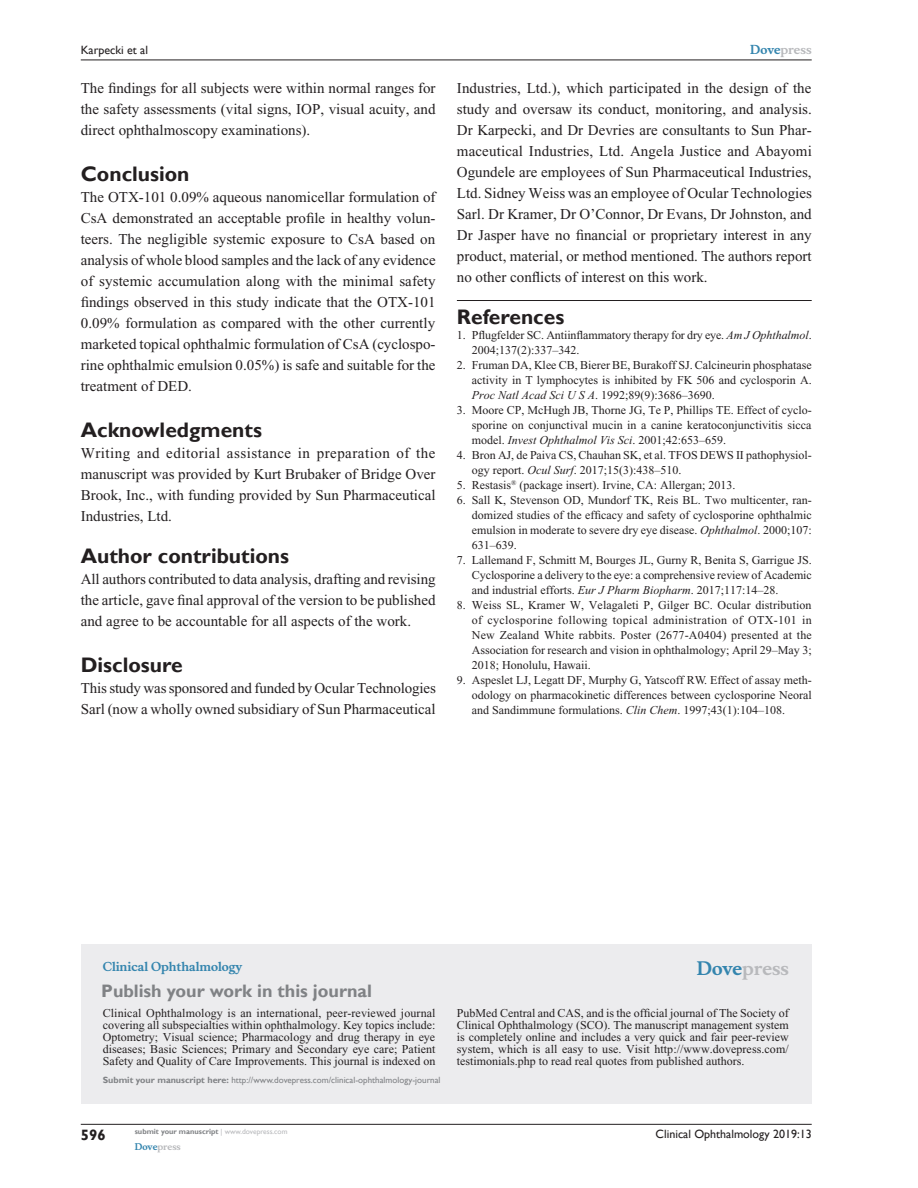
<style>
.page{position:relative;width:918px;height:1188px;background:#fff}
.page>*{position:absolute;margin:0;border:0;box-sizing:border-box;transform-origin:0 0}
.RefH{font:700 21px "Gill Sans";color:#231f20}
.t1{font:700 18px "Gill Sans";color:#808285}
.t2{font:700 18px "Musee";color:#b8b9bc}
.TxF{font:15px/21px "Times New Roman";color:#231f20;text-align:justify}
.Tx{font:15px/21px "Times New Roman";color:#231f20;text-align:justify}
.t3{font:700 15px "Gill Sans";color:#231f20}
.RefNL1{font:12px/15px "Times New Roman";color:#231f20;text-align:justify}
.t4{font:12px "Gill Sans";color:#231f20}
.t5{font:700 12px "Musee";color:#3485ae}
.t6{font:700 12px "Musee";color:#b8b9bc}
.t7{font:9px "Gill Sans";color:#808285}
.t8{font:700 9px "Musee";color:#b8b9bc}
.t9{font:700 7.5px "Gill Sans";color:#808285}
.s1{color:#3485ae}
.s2{font-style:italic}
.s3{font-weight:700}
.s4{font-weight:400;color:#b8b9bc}
</style>
<div class="page">
<div style="left:81px;top:944px;width:731px;height:159px;background:#ececee"></div>
<hr style="left:81px;top:1124px;width:731px;height:1px;background:#231f20">
<hr style="left:81px;top:60px;width:731px;height:1px;background:#231f20">
<hr style="left:457px;top:300px;width:355px;height:1px;background:#231f20">
<p class="t4" style="left:81px;top:43px;width:69px">Karpecki et al</p>
<p class="Tx" style="left:81px;top:77px;width:356px">The findings for all subjects were within normal ranges for the safety assessments (vital signs, IOP, visual acuity, and direct ophthalmoscopy examinations).</p>
<h1 class="RefH" style="left:81px;top:161px;width:110px">Conclusion</h1>
<p class="TxF" style="left:81px;top:186px;width:356px">The OTX-101 0.09% aqueous nanomicellar formulation of CsA demonstrated an acceptable profile in healthy volun&shy;teers. The negligible systemic exposure to CsA based on analysis of whole blood samples and the lack of any evidence of systemic accumulation along with the minimal safety findings observed in this study indicate that the OTX-101<br>0.09% formulation as compared with the other currently marketed topical ophthalmic formulation of CsA (cyclospo&shy;rine ophthalmic emulsion 0.05%) is safe and suitable for the treatment of DED.</p>
<h1 class="RefH" style="left:81px;top:417px;width:183px">Acknowledgments</h1>
<p class="TxF" style="left:81px;top:442px;width:356px">Writing and editorial assistance in preparation of the manuscript was provided by Kurt Brubaker of Bridge Over Brook, Inc., with funding provided by Sun Pharmaceutical Industries, Ltd.</p>
<h1 class="RefH" style="left:81px;top:543px;width:210px">Author contributions</h1>
<p class="TxF" style="left:81px;top:568px;width:356px">All authors contributed to data analysis, drafting and revising the article, gave final approval of the version to be published and agree to be accountable for all aspects of the work.</p>
<h1 class="RefH" style="left:81px;top:652px;width:103px">Disclosure</h1>
<p class="TxF" style="left:81px;top:677px;width:357px">This study was sponsored and funded by Ocular Technologies<br>Sarl (now a wholly owned subsidiary of Sun Pharmaceutical</p>
<p class="t6" style="left:750px;top:43px;width:63px"><span class="s1">Dove</span>press</p>
<p class="TxF" style="left:457px;top:77px;width:357px">Industries, Ltd.), which participated in the design of the study and oversaw its conduct, monitoring, and analysis.<br>Dr Karpecki, and Dr Devries are consultants to Sun Phar&shy;maceutical Industries, Ltd. Angela Justice and Abayomi Ogundele are employees of Sun Pharmaceutical Industries, Ltd. Sidney Weiss was an employee of Ocular Technologies Sarl. Dr Kramer, Dr O’Connor, Dr Evans, Dr Johnston, and Dr Jasper have no financial or proprietary interest in any product, material, or method mentioned. The authors report no other conflicts of interest on this work.</p>
<p class="RefH" style="left:457px;top:304px;width:109px">References</p>
<p class="RefNL1" style="left:472px;top:327px;width:341px;text-indent:-15px">1. Pflugfelder SC. Antiinflammatory therapy for dry eye. <span class="s2">Am J Ophthalmol</span>.<br>2004;137(2):337–342.</p>
<p class="RefNL1" style="left:472px;top:357px;width:341px;text-indent:-15px">2. Fruman DA, Klee CB, Bierer BE, Burakoff SJ. Calcineurin phosphatase activity in T lymphocytes is inhibited by FK 506 and cyclosporin A.<br><span class="s2">Proc Natl Acad Sci U S A</span>. 1992;89(9):3686–3690.</p>
<p class="RefNL1" style="left:472px;top:402px;width:341px;text-indent:-15px">3. Moore CP, McHugh JB, Thorne JG, Te P, Phillips TE. Effect of cyclo&shy;sporine on conjunctival mucin in a canine keratoconjunctivitis sicca model. <span class="s2">Invest Ophthalmol Vis Sci</span>. 2001;42:653–659.</p>
<p class="RefNL1" style="left:472px;top:447px;width:341px;text-indent:-15px">4. Bron AJ, de Paiva CS, Chauhan SK, et al. TFOS DEWS II pathophysiol&shy;ogy report. <span class="s2">Ocul Surf</span>. 2017;15(3):438–510.</p>
<p class="RefNL1" style="left:457px;top:477px;width:280px">5. Restasis<sup>®</sup> (package insert). Irvine, CA: Allergan; 2013.</p>
<p class="RefNL1" style="left:472px;top:492px;width:341px;text-indent:-15px">6. Sall K, Stevenson OD, Mundorf TK, Reis BL. Two multicenter, ran&shy;domized studies of the efficacy and safety of cyclosporine ophthalmic emulsion in moderate to severe dry eye disease. <span class="s2">Ophthalmol</span>. 2000;107:<br>631–639.</p>
<p class="RefNL1" style="left:472px;top:552px;width:342px;text-indent:-15px">7. Lallemand F, Schmitt M, Bourges JL, Gurny R, Benita S, Garrigue JS.<br>Cyclosporine a delivery to the eye: a comprehensive review of Academic and industrial efforts. <span class="s2">Eur J Pharm Biopharm</span>. 2017;117:14–28.</p>
<p class="RefNL1" style="left:472px;top:597px;width:341px;text-indent:-15px">8. Weiss SL, Kramer W, Velagaleti P, Gilger BC. Ocular distribution of cyclosporine following topical administration of OTX-101 in New Zealand White rabbits. Poster (2677-A0404) presented at the Association for research and vision in ophthalmology; April 29–May 3; 2018; Honolulu, Hawaii.</p>
<p class="RefNL1" style="left:472px;top:672px;width:341px;text-indent:-15px">9. Aspeslet LJ, Legatt DF, Murphy G, Yatscoff RW. Effect of assay meth&shy;odology on pharmacokinetic differences between cyclosporine Neoral and Sandimmune formulations. <span class="s2">Clin Chem</span>. 1997;43(1):104–108.</p>
<p class="t5" style="left:103px;top:959px;width:141px">Clinical Ophthalmology</p>
<h2 class="t1" style="left:101px;top:980px;width:272px">Publish your work in this journal</h2>
<h2 class="t2" style="left:697px;top:958px;width:94px"><span class="s1">Dove</span>press</h2>
<p class="RefNL1" style="left:103px;top:1007px;width:334px;line-height:12px">Clinical Ophthalmology is an international, peer-reviewed journal covering all subspecialties within ophthalmology. Key topics include:<br>Optometry; Visual science; Pharmacology and drug therapy in eye diseases; Basic Sciences; Primary and Secondary eye care; Patient Safety and Quality of Care Improvements. This journal is indexed on</p>
<p class="RefNL1" style="left:457px;top:1007px;width:333px;line-height:12px">PubMed Central and CAS, and is the official journal of The Society of Clinical Ophthalmology (SCO). The manuscript management system is completely online and includes a very quick and fair peer-review system, which is all easy to use. Visit http://www.dovepress.com/ testimonials.php to read real quotes from published authors.</p>
<p class="t7" style="left:103px;top:1075px;width:339px"><span class="s3">Submit your manuscript here:</span> http://www.dovepress.com/clinical-ophthalmology-journal</p>
<p class="t3" style="left:81px;top:1126px;width:26px">596</p>
<p class="t9" style="left:135px;top:1127px;width:154px">submit your manuscript <span class="s4">| www.dovepress.com</span></p>
<p class="t8" style="left:135px;top:1141px;width:48px"><span class="s1">Dove</span>press</p>
<p class="t4" style="left:656px;top:1127px;width:158px">Clinical Ophthalmology 2019:13</p>
</div>
